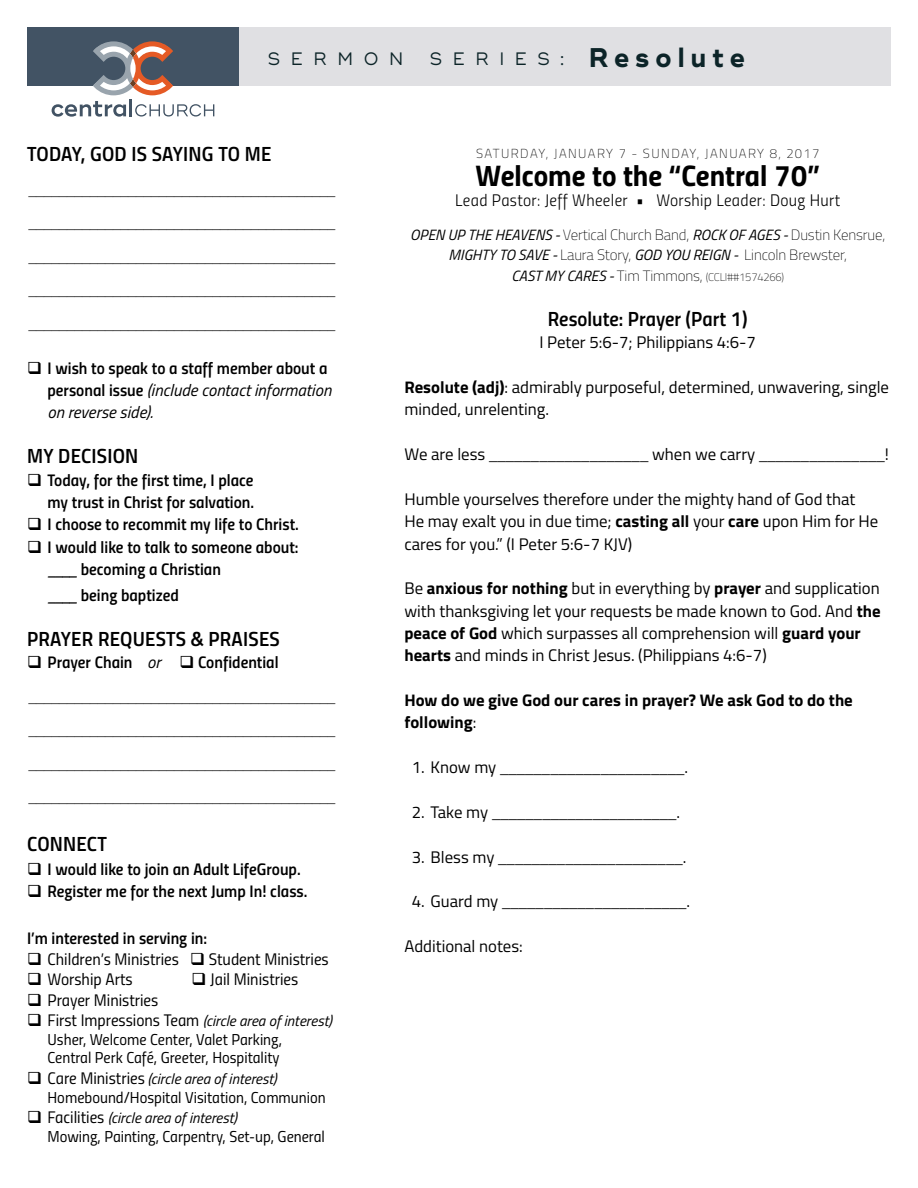
<style>
.page{position:relative;width:918px;height:1188px;background:#fff}
.page>*{position:absolute;margin:0;border:0;box-sizing:border-box;transform-origin:0 0}
.t1{font:29.85px "Titillium Bold Upright";color:#000}
.t2{font:700 27px "Ridley Grotesk";letter-spacing:.235em;color:#0c2428;scale:.95 1}
.t3{font:20.55px "Titillium Semibold Upright";letter-spacing:.01em;color:#000}
.t4{font:18px "Ridley Grotesk";letter-spacing:.62em;color:#0c2428;scale:.95 1}
.t5{font:italic 100 17.7px/33.6px "Titillium";color:#000;text-align:justify}
.t6{font:16.8px/22.4px "Titillium";color:#000}
.t7{font:16.8px/22.4px "Titillium Semibold Upright";color:#000;text-align:right}
.t8{font:600 16.8px "Myriad Pro";color:#000}
.t9{font:16.8px "Titillium Regular Upright";color:#000}
.t10{font:700 16.8px/22.4px "Titillium";color:#000}
.t11{font:italic 16.8px/22.4px "Titillium";color:#000}
.t12{font:16.8px "Titillium Light Upright";letter-spacing:.02em;color:#000}
.t13{font:15.9px/18.6px "Titillium Regular Upright";color:#000}
.t14{font:italic 14.85px "Titillium";color:#000}
.t15{font:100 14.85px/20.5px "Titillium";letter-spacing:-.01em;color:#000;text-align:center}
.t16{font:100 13.05px "Titillium";letter-spacing:.11em;color:#000}
.t17{font:100 11.25px "Titillium";letter-spacing:-.02em;color:#000}
.s1{font-weight:400;font-size:18px}
.s2{font-family:"Titillium Semibold Upright";font-style:normal}
.s3{font-family:"Titillium";font-style:italic}
.s4{font-family:"Titillium Regular Upright";font-style:normal;font-size:16.8px}
.s5{font-weight:400;font-style:italic}
.s6{font-weight:400;font-style:italic;font-size:14.85px}
.s7{font-size:14.85px}
.s8{font-weight:700}
.s9{font-family:"Titillium";font-weight:400}
.s10{font-weight:400}
</style>
<div class="page">
<div style="left:27px;top:27px;width:230px;height:59px;background:#425364"></div>
<div style="left:239px;top:27px;width:652px;height:59px;background:#e0e0e3"></div>
<svg style="left:93px;top:41px;width:80px;height:54px"></svg>
<svg style="left:52px;top:101px;width:74px;height:16px"></svg>
<hr style="left:129px;top:99px;width:3px;height:17px;background:#425364">
<svg style="left:135px;top:104px;width:79px;height:13px"></svg>
<p class="t4" style="left:268px;top:48px;width:144px">SERMON</p>
<h2 class="t2" style="left:430px;top:41px;width:333px"><span class="s1">S E R I E S :</span> Resolute</h2>
<p class="t3" style="left:27px;top:138px;width:246px">TODAY, GOD IS SAYING TO ME</p>
<p class="t5" style="left:27px;top:171px;width:312px">________________________________________ ________________________________________ ________________________________________ ________________________________________ ________________________________________</p>
<p class="t7" style="left:27px;top:356px;width:302px">❑ I wish to speak to a staff member about a</p>
<p class="t11" style="left:48px;top:378px;width:285px"><span class="s2">personal issue</span> (include contact information on reverse side).</p>
<p class="t3" style="left:27px;top:440px;width:113px">MY DECISION</p>
<p class="t7" style="left:27px;top:467px;width:229px">❑ Today, for the first time, I place my trust in Christ for salvation.</p>
<p class="t7" style="left:27px;top:512px;width:273px">❑ I choose to recommit my life to Christ.</p>
<p class="t7" style="left:48px;top:535px;width:253px;text-align:left;text-indent:-21px">❑ I would like to talk to someone about: <span class="s3">____</span> becoming a Christian</p>
<p class="t7" style="left:48px;top:583px;width:133px"><span class="s3">____</span> being baptized</p>
<p class="t3" style="left:27px;top:623px;width:254px">PRAYER REQUESTS &amp; PRAISES</p>
<p class="t7" style="left:27px;top:650px;width:253px">❑ Prayer Chain <span class="s3">or</span> ❑ Confidential</p>
<p class="t5" style="left:27px;top:678px;width:312px">________________________________________ ________________________________________ ________________________________________ ________________________________________</p>
<p class="t3" style="left:27px;top:828px;width:81px">CONNECT</p>
<p class="t7" style="left:27px;top:857px;width:275px">❑ I would like to join an Adult LifeGroup.</p>
<p class="t7" style="left:27px;top:879px;width:282px">❑ Register me for the next Jump In! class.</p>
<p class="t7" style="left:27px;top:926px;width:182px">I’m interested in serving in:</p>
<p class="t9" style="left:27px;top:946px;width:303px">❑ Children’s Ministries ❑ Student Ministries</p>
<p class="t9" style="left:27px;top:967px;width:107px">❑ Worship Arts</p>
<p class="t9" style="left:192px;top:967px;width:108px">❑ Jail Ministries</p>
<p class="t9" style="left:27px;top:987px;width:133px">❑ Prayer Ministries</p>
<p class="t14" style="left:27px;top:1010px;width:306px">❑ <span class="s4">First Impressions Team</span> (circle area of interest)</p>
<p class="t13" style="left:48px;top:1029px;width:236px">Usher, Welcome Center, Valet Parking,<br>Central Perk Café, Greeter, Hospitality</p>
<p class="t14" style="left:27px;top:1068px;width:251px">❑ <span class="s4">Care Ministries</span> (circle area of interest)</p>
<p class="t13" style="left:48px;top:1087px;width:280px">Homebound/Hospital Visitation, Communion</p>
<p class="t14" style="left:27px;top:1107px;width:211px">❑ <span class="s4">Facilities</span> (circle area of interest)</p>
<p class="t13" style="left:48px;top:1126px;width:279px">Mowing, Painting, Carpentry, Set-up, General</p>
<p class="t16" style="left:476px;top:144px;width:345px">SATURDAY, JANUARY 7 - SUNDAY, JANUARY 8, 2017</p>
<h1 class="t1" style="left:476px;top:152px;width:346px">Welcome to the “Central 70”</h1>
<p class="t12" style="left:455px;top:188px;width:386px">Lead Pastor: Jeff Wheeler • Worship Leader: Doug Hurt</p>
<p class="t15" style="left:410px;top:224px;width:477px"><span class="s5">OPEN UP THE HEAVENS -</span> Vertical Church Band, <span class="s5">ROCK OF AGES -</span> Dustin Kensrue,<br><span class="s5">MIGHTY TO SAVE -</span> Laura Story, <span class="s5">GOD YOU REIGN -</span> Lincoln Brewster,</p>
<p class="t17" style="left:511px;top:269px;width:274px"><span class="s6">CAST MY CARES -</span> <span class="s7">Tim Timmons,</span> (CCLI##1574266)</p>
<p class="t3" style="left:548px;top:303px;width:201px">Resolute: Prayer (Part 1)</p>
<p class="t6" style="left:539px;top:330px;width:218px">I Peter 5:6-7; Philippians 4:6-7</p>
<p class="t6" style="left:404px;top:375px;width:486px"><span class="s8">Resolute (adj)</span>: admirably purposeful, determined, unwavering, single minded, unrelenting.</p>
<p class="t8" style="left:404px;top:444px;width:486px"><span class="s9">We are less</span> ___________________ <span class="s9">when we carry</span> _______________<span class="s9">!</span></p>
<p class="t6" style="left:404px;top:487px;width:475px">Humble yourselves therefore under the mighty hand of God that<br>He may exalt you in due time; <span class="s8">casting all</span> your <span class="s8">care</span> upon Him for He cares for you.” (I Peter 5:6-7 KJV)</p>
<p class="t6" style="left:404px;top:576px;width:478px">Be <span class="s8">anxious for nothing</span> but in everything by <span class="s8">prayer</span> and supplication with thanksgiving let your requests be made known to God. And <span class="s8">the peace of God</span> which surpasses all comprehension will <span class="s8">guard your hearts</span> and minds in Christ Jesus. (Philippians 4:6-7)</p>
<p class="t10" style="left:404px;top:688px;width:450px">How do we give God our cares in prayer? We ask God to do the following<span class="s10">:</span></p>
<p class="t8" style="left:412px;top:757px;width:278px"><span class="s9">1. Know my</span> ______________________<span class="s9">.</span></p>
<p class="t8" style="left:412px;top:802px;width:270px"><span class="s9">2. Take my</span> ______________________<span class="s9">.</span></p>
<p class="t8" style="left:412px;top:846px;width:276px"><span class="s9">3. Bless my</span> ______________________<span class="s9">.</span></p>
<p class="t8" style="left:412px;top:891px;width:280px"><span class="s9">4. Guard my</span> ______________________<span class="s9">.</span></p>
<p class="t6" style="left:404px;top:934px;width:120px">Additional notes:</p>
</div>
